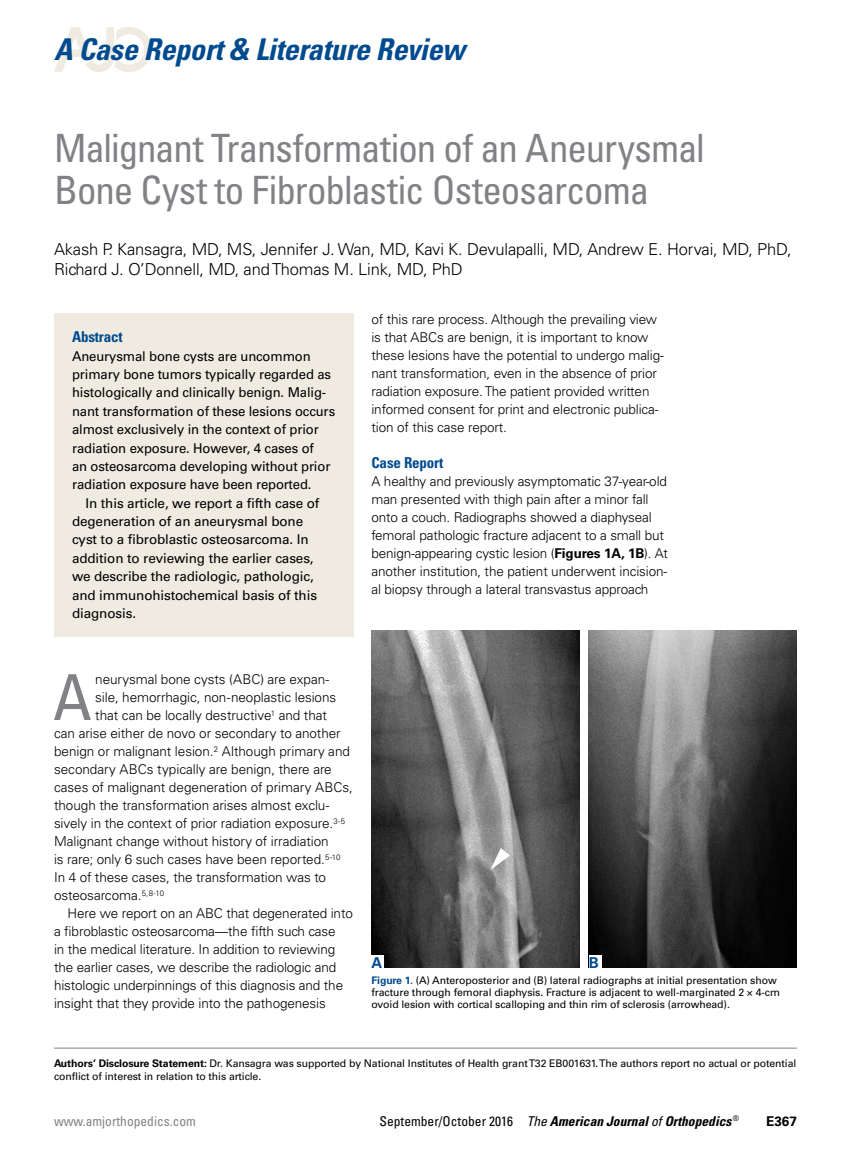
<style>
.page{position:relative;width:851px;height:1161px;background:#fff}
.page>*{position:absolute;margin:0;border:0;box-sizing:border-box;transform-origin:0 0}
.t1{font:condensed 63.3px "Univers LT Std";color:#808285}
.t2{font:condensed 39px/42px "Univers LT Std";letter-spacing:-.025em;color:#808285}
.t3{font:italic 700 condensed 30px "Univers LT Std";letter-spacing:-.01em;color:#004a8f}
.t4{font:300 16.5px/19.5px "Univers LT Std";letter-spacing:-.01em;color:#000}
.t5{font:700 condensed 15px "Univers LT Std";letter-spacing:-.01em;color:#004a8f}
.t6{font:700 15px "Univers LT Std";color:#004a8f}
.t7{font:300 13.5px/18px "Univers LT Std";letter-spacing:-.01em;color:#000}
.t8{font:13.5px/18.3px "Univers LT Std";letter-spacing:-.01em;color:#000}
.t9{font:italic 700 condensed 13.5px "Univers LT Std";color:#000}
.t10{font:condensed 13.5px "Univers LT Std";color:#808285}
.t11{font:700 13.5px "Univers LT Std";color:#000}
.t12{font:10.5px/12px "Univers LT Std";letter-spacing:-.01em;color:#000}
.s1{font-weight:700}
.s2{font-weight:700;color:#004a8f}
.s3{font-weight:400;font-style:normal}
.s4{font-weight:400}
</style>
<div class="page">
<svg style="left:54px;top:27px;width:98px;height:45px"></svg>
<div style="left:54px;top:314px;width:299px;height:324px;background:#efebe1"></div>
<hr style="left:54px;top:1048px;width:742px;height:1px;background:#808285">
<img style="left:371px;top:630px;width:208px;height:338px">
<img style="left:588px;top:630px;width:208px;height:338px">
<div style="left:371px;top:955px;width:13px;height:13px;background:#fff"></div>
<div style="left:588px;top:955px;width:13px;height:13px;background:#fff"></div>
<h3 class="t3" style="left:54px;top:31px;width:412px">A Case Report &amp; Literature Review</h3>
<h2 class="t2" style="left:54px;top:127px;width:652px">Malignant Transformation of an Aneurysmal<br>Bone Cyst to Fibroblastic Osteosarcoma</h2>
<p class="t4" style="left:54px;top:240px;width:739px">Akash P. Kansagra, MD, MS, Jennifer J. Wan, MD, Kavi K. Devulapalli, MD, Andrew E. Horvai, MD, PhD,<br>Richard J. O’Donnell, MD, and Thomas M. Link, MD, PhD</p>
<p class="t5" style="left:72px;top:328px;width:52px">Abstract</p>
<p class="t8" style="left:72px;top:347px;width:265px">Aneurysmal bone cysts are uncommon primary bone tumors typically regarded as histologically and clinically benign. Malig&shy;nant transformation of these lesions occurs almost exclusively in the context of prior radiation exposure. However, 4 cases of<br>an osteosarcoma developing without prior radiation exposure have been reported.</p>
<p class="t8" style="left:72px;top:494px;width:249px;text-indent:14px">In this article, we report a fifth case of degeneration of an aneurysmal bone cyst to a fibroblastic osteosarcoma. In addition to reviewing the earlier cases, we describe the radiologic, pathologic, and immunohistochemical basis of this diagnosis.</p>
<p class="t7" style="left:371px;top:310px;width:294px">of this rare process. Although the prevailing view is that ABCs are benign, it is important to know these lesions have the potential to undergo malig&shy;nant transformation, even in the absence of prior radiation exposure. The patient provided written informed consent for print and electronic publica&shy;tion of this case report.</p>
<p class="t5" style="left:371px;top:453px;width:73px">Case Report</p>
<p class="t7" style="left:371px;top:472px;width:298px">A healthy and previously asymptomatic 37-year-old man presented with thigh pain after a minor fall onto a couch. Radiographs showed a diaphyseal femoral pathologic fracture adjacent to a small but benign-appearing cystic lesion (<span class="s1">Figures 1A, 1B</span>). At another institution, the patient underwent incision&shy;al biopsy through a lateral transvastus approach</p>
<h1 class="t1" style="left:53px;top:657px;width:40px">A</h1>
<p class="t7" style="left:95px;top:670px;width:235px">neurysmal bone cysts (ABC) are expan-</p>
<p class="t7" style="left:95px;top:688px;width:242px">sile, hemorrhagic, non-neoplastic lesions</p>
<p class="t7" style="left:95px;top:706px;width:233px">that can be locally destructive<sup>1</sup> and that</p>
<p class="t7" style="left:54px;top:724px;width:288px">can arise either de novo or secondary to another</p>
<p class="t7" style="left:54px;top:742px;width:297px">benign or malignant lesion.<sup>2</sup> Although primary and</p>
<p class="t7" style="left:54px;top:760px;width:279px">secondary ABCs typically are benign, there are</p>
<p class="t7" style="left:54px;top:778px;width:300px">cases of malignant degeneration of primary ABCs,</p>
<p class="t7" style="left:54px;top:796px;width:277px">though the transformation arises almost exclu-</p>
<p class="t7" style="left:54px;top:814px;width:293px">sively in the context of prior radiation exposure.<sup>3-5</sup></p>
<p class="t7" style="left:54px;top:832px;width:276px">Malignant change without history of irradiation</p>
<p class="t7" style="left:54px;top:850px;width:288px">is rare; only 6 such cases have been reported.<sup>5-10</sup></p>
<p class="t7" style="left:54px;top:868px;width:273px">In 4 of these cases, the transformation was to</p>
<p class="t7" style="left:54px;top:886px;width:112px">osteosarcoma.<sup>5,8-10</sup></p>
<p class="t7" style="left:68px;top:904px;width:287px">Here we report on an ABC that degenerated into</p>
<p class="t7" style="left:54px;top:922px;width:283px">a fibroblastic osteosarcoma—the fifth such case</p>
<p class="t7" style="left:54px;top:940px;width:283px">in the medical literature. In addition to reviewing</p>
<p class="t7" style="left:54px;top:958px;width:284px">the earlier cases, we describe the radiologic and</p>
<p class="t7" style="left:54px;top:976px;width:290px">histologic underpinnings of this diagnosis and the</p>
<p class="t7" style="left:54px;top:994px;width:273px">insight that they provide into the pathogenesis</p>
<p class="t6" style="left:371px;top:953px;width:12px">A</p>
<p class="t6" style="left:588px;top:953px;width:12px">B</p>
<p class="t12" style="left:371px;top:974px;width:410px"><span class="s2">Figure 1.</span> (A) Anteroposterior and (B) lateral radiographs at initial presentation show fracture through femoral diaphysis. Fracture is adjacent to well-marginated 2 × 4-cm ovoid lesion with cortical scalloping and thin rim of sclerosis (arrowhead).</p>
<p class="t12" style="left:54px;top:1056px;width:743px;line-height:13.5px"><span class="s1">Authors’ Disclosure Statement:</span> Dr. Kansagra was supported by National Institutes of Health grant T32 EB001631. The authors report no actual or potential conflict of interest in relation to this article.</p>
<p class="t10" style="left:54px;top:1112px;width:143px">www.amjorthopedics.com</p>
<p class="t9" style="left:379px;top:1113px;width:361px"><span class="s3">September/October 2016</span> <span class="s4">The</span> American Journal <span class="s4">of</span> Orthopedics <sup>®</sup></p>
<p class="t11" style="left:766px;top:1113px;width:32px">E367</p>
</div>
